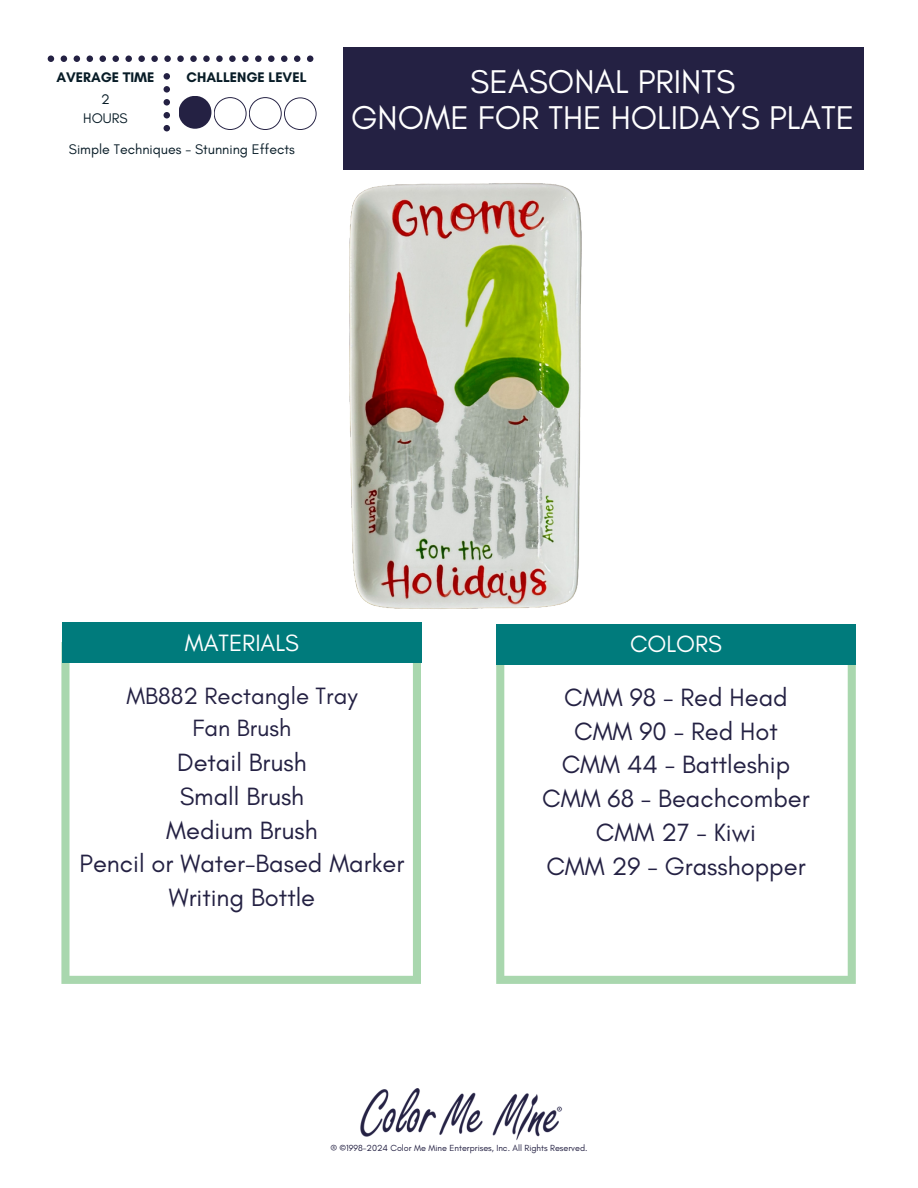
<style>
.page{position:relative;width:918px;height:1188px;background:#fff}
.page>*{position:absolute;margin:0;border:0;box-sizing:border-box;transform-origin:0 0}
.t1{font:33.45px "Glacial Indifference";color:#fff}
.t2{font:25.5px "Glacial Indifference";color:#242143}
.t3{font:24px "Glacial Indifference";color:#242143}
.t4{font:24px "Glacial Indifference";color:#fff}
.t5{font:14.1px "Glacial Indifference";color:#081c27}
.t6{font:700 14.1px "Glacial Indifference";color:#081c27}
.t7{font:9px "Glacial Indifference";color:#242143}
</style>
<div class="page">
<div style="left:343px;top:48px;width:521px;height:122px;background:#242143"></div>
<img style="left:360px;top:1089px;width:202px;height:51px">
<svg style="left:61px;top:642px;width:360px;height:341px"></svg>
<svg style="left:496px;top:665px;width:360px;height:318px"></svg>
<div style="left:62px;top:623px;width:360px;height:40px;background:#007b7c"></div>
<div style="left:496px;top:624px;width:360px;height:41px;background:#007b7c"></div>
<svg style="left:48px;top:55px;width:269px;height:76px"></svg>
<img style="left:265px;top:183px;width:317px;height:440px">
<p class="t6" style="left:56px;top:69px;width:100px">AVERAGE TIME</p>
<p class="t6" style="left:187px;top:69px;width:122px">CHALLENGE LEVEL</p>
<p class="t5" style="left:101px;top:90px;width:10px">2</p>
<p class="t5" style="left:83px;top:109px;width:46px">HOURS</p>
<p class="t5" style="left:69px;top:141px;width:227px">Simple Techniques - Stunning Effects</p>
<p class="t1" style="left:470px;top:62px;width:267px">SEASONAL PRINTS</p>
<p class="t1" style="left:351px;top:98px;width:505px">GNOME FOR THE HOLIDAYS PLATE</p>
<p class="t4" style="left:185px;top:628px;width:116px">MATERIALS</p>
<p class="t4" style="left:630px;top:629px;width:93px">COLORS</p>
<p class="t3" style="left:126px;top:681px;width:233px">MB882 Rectangle Tray</p>
<p class="t3" style="left:193px;top:713px;width:100px">Fan Brush</p>
<p class="t2" style="left:177px;top:747px;width:131px">Detail Brush</p>
<p class="t2" style="left:180px;top:781px;width:126px">Small Brush</p>
<p class="t2" style="left:166px;top:814px;width:153px">Medium Brush</p>
<p class="t2" style="left:80px;top:848px;width:326px">Pencil or Water-Based Marker</p>
<p class="t2" style="left:169px;top:882px;width:148px">Writing Bottle</p>
<p class="t2" style="left:564px;top:682px;width:225px">CMM 98 - Red Head</p>
<p class="t2" style="left:574px;top:715px;width:205px">CMM 90 - Red Hot</p>
<p class="t2" style="left:562px;top:749px;width:230px">CMM 44 - Battleship</p>
<p class="t2" style="left:542px;top:783px;width:269px">CMM 68 - Beachcomber</p>
<p class="t2" style="left:596px;top:817px;width:162px">CMM 27 - Kiwi</p>
<p class="t2" style="left:546px;top:850px;width:261px">CMM 29 - Grasshopper</p>
<p class="t7" style="left:330px;top:1142px;width:259px">® ©1998-2024 Color Me Mine Enterprises, Inc. All Rights Reserved.</p>
</div>
